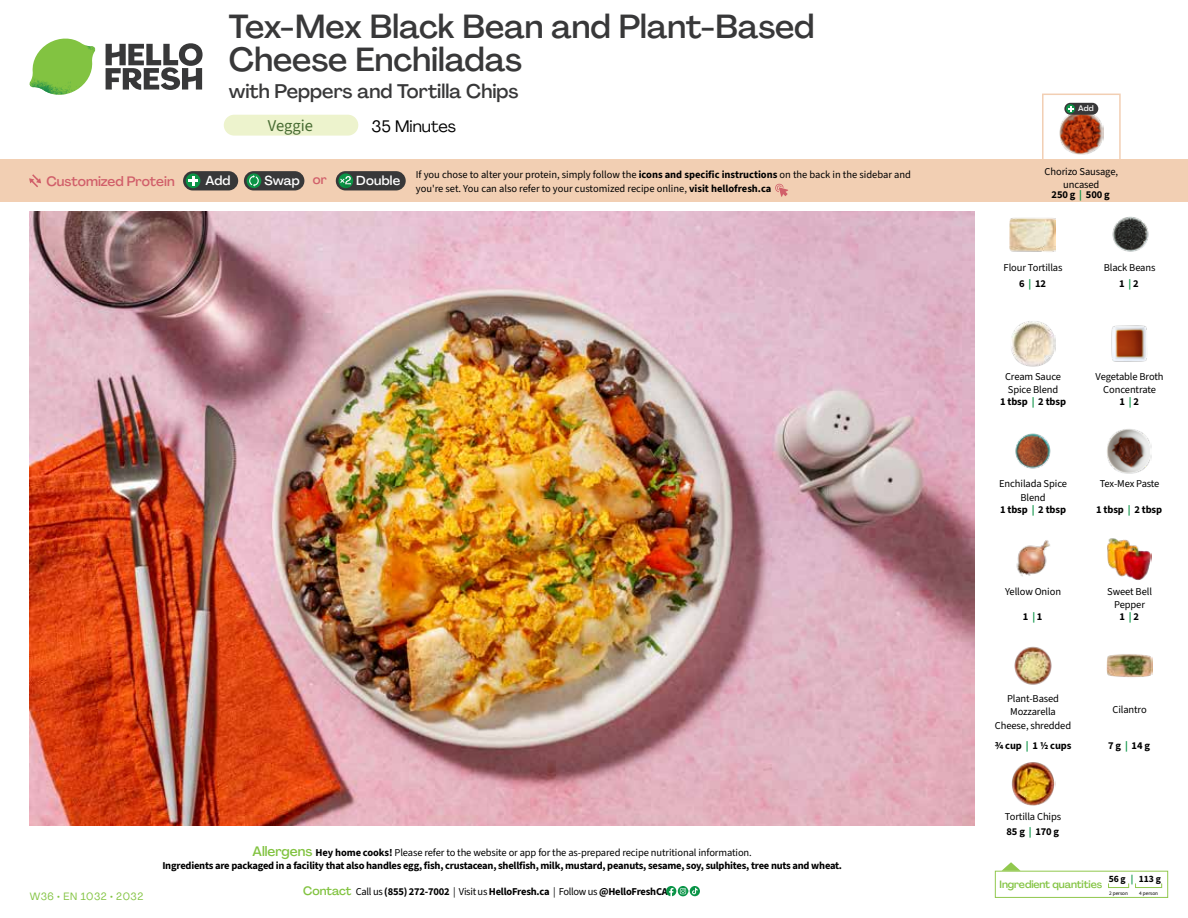
<style>
.page{position:relative;width:1188px;height:918px;background:#fff}
.page>*{position:absolute;margin:0;border:0;box-sizing:border-box;transform-origin:0 0}
.t1{font:500 33px/33px "Agrandir";color:#383839}
.t2{font:500 19.5px "Agrandir";color:#383839}
.t3{font:16.5px "Agrandir";color:#000}
.t4{font:16.5px "Source Sans 3";color:#476b32}
.t5{font:500 13.5px "Agrandir";color:#d15f6a}
.t6{font:500 12.9px "Agrandir";letter-spacing:.015em;color:#fff}
.t7{font:10.5px/13.5px "Source Sans 3";letter-spacing:-.01em;color:#000;text-align:center}
.t8{font:700 10.5px/13.5px "Source Sans 3";letter-spacing:-.02em;color:#000;text-align:center}
.t9{font:500 10.5px "Agrandir";letter-spacing:-.01em;color:#82c341}
.t10{font:10.5px "Agrandir";letter-spacing:.05em;color:#82c341}
.t11{font:700 9.6px "Source Sans 3";color:#000}
.t12{font:500 7.95px "Agrandir";color:#fff}
.t13{font:5.25px "Source Sans 3";letter-spacing:-.01em;color:#000}
.s1{color:#d15f6a}
.s2{color:#0b9446}
.s3{font-weight:700}
.s4{font-family:"Agrandir";font-weight:500;font-size:13.5px;color:#82c341}
.s5{font-weight:400}
.s6{font-family:"Agrandir";font-weight:500;font-size:12px;color:#82c341}
.s7{font-weight:700;color:#0b9446}
</style>
<div class="page">
<svg style="left:106px;top:43px;width:97px;height:47px"></svg>
<svg style="left:34px;top:39px;width:59px;height:38px"></svg>
<img style="left:65px;top:39px;width:30px;height:25px">
<img style="left:33px;top:60px;width:56px;height:10px">
<img style="left:29px;top:64px;width:58px;height:31px">
<img style="left:64px;top:70px;width:25px;height:24px">
<img style="left:30px;top:211px;width:945px;height:615px">
<svg style="left:690px;top:886px;width:10px;height:10px"></svg>
<svg style="left:666px;top:886px;width:32px;height:10px"></svg>
<svg style="left:1002px;top:862px;width:19px;height:9px"></svg>
<div style="left:995px;top:871px;width:173px;height:27px;border:1px solid #91c84e"></div>
<div style="left:1108px;top:883px;width:21px;height:5px;border:1px solid #91c84e"></div>
<div style="left:1135px;top:883px;width:27px;height:5px;border:1px solid #91c84e"></div>
<img style="left:1011px;top:321px;width:45px;height:45px">
<img style="left:1111px;top:325px;width:36px;height:37px">
<img style="left:1015px;top:433px;width:36px;height:36px">
<img style="left:1107px;top:429px;width:45px;height:45px">
<img style="left:1016px;top:540px;width:34px;height:37px">
<img style="left:1107px;top:538px;width:45px;height:42px">
<img style="left:1014px;top:646px;width:38px;height:39px">
<img style="left:1011px;top:762px;width:45px;height:44px">
<img style="left:1112px;top:216px;width:37px;height:36px">
<img style="left:1010px;top:218px;width:45px;height:34px">
<img style="left:1107px;top:654px;width:45px;height:24px">
<div style="left:0;top:160px;width:1188px;height:42px;background:#f2cfb3"></div>
<svg style="left:29px;top:174px;width:12px;height:13px"></svg>
<div style="left:336px;top:171px;width:70px;height:19px;background:#383839;border-radius:10px"></div>
<svg style="left:338px;top:173px;width:15px;height:15px"></svg>
<div style="left:341px;top:180px;width:11px;height:11px;background:#000;opacity:.35"></div>
<svg style="left:339px;top:176px;width:12px;height:8px"></svg>
<div style="left:244px;top:171px;width:60px;height:19px;background:#383839;border-radius:10px"></div>
<div style="left:247px;top:173px;width:14px;height:15px;background:#0b9446;border-radius:50%"></div>
<svg style="left:249px;top:175px;width:10px;height:12px"></svg>
<div style="left:183px;top:171px;width:55px;height:19px;background:#383839;border-radius:10px"></div>
<div style="left:186px;top:173px;width:14px;height:15px;background:#0b9446;border-radius:50%"></div>
<svg style="left:188px;top:176px;width:10px;height:10px"></svg>
<svg style="left:775px;top:183px;width:13px;height:14px"></svg>
<div style="left:1042px;top:94px;width:79px;height:69px;border:2px solid #f2cfb3"></div>
<img style="left:1060px;top:112px;width:43px;height:43px">
<div style="left:1064px;top:103px;width:34px;height:12px;background:#383839;border-radius:6px"></div>
<svg style="left:1066px;top:104px;width:9px;height:9px"></svg>
<svg style="left:1068px;top:106px;width:5px;height:6px"></svg>
<div style="left:224px;top:115px;width:134px;height:21px;background:#edf3cd;border-radius:10px"></div>
<h1 class="t1" style="left:229px;top:10px;width:587px">Tex-Mex Black Bean and Plant-Based<br>Cheese Enchiladas</h1>
<h2 class="t2" style="left:229px;top:79px;width:291px">with Peppers and Tortilla Chips</h2>
<h3 class="t3" style="left:372px;top:116px;width:86px">35 Minutes</h3>
<h3 class="t4" style="left:268px;top:115px;width:47px">Veggie</h3>
<p class="t12" style="left:1078px;top:104px;width:17px">Add</p>
<p class="t5" style="left:46px;top:173px;width:130px">Customized Protein</p>
<p class="t6" style="left:205px;top:172px;width:27px">Add</p>
<p class="t6" style="left:264px;top:172px;width:64px">Swap <span class="s1">or</span></p>
<p class="t6" style="left:356px;top:172px;width:45px">Double</p>
<p class="t7" style="left:1045px;top:164px;width:75px">Chorizo Sausage, uncased</p>
<p class="t8" style="left:1052px;top:188px;width:60px">250 g <span class="s2">|</span> 500 g</p>
<p class="t7" style="left:416px;top:168px;width:497px;text-align:left">If you chose to alter your protein, simply follow the <span class="s3">icons and specific instructions</span> on the back in the sidebar and you're set. You can also refer to your customized recipe online, <span class="s3">visit hellofresh.ca</span></p>
<p class="t10" style="left:30px;top:890px;width:115px">W36 • EN 1032 • 2032</p>
<p class="t8" style="left:162px;top:845px;width:681px"><span class="s4">Allergens</span> Hey home cooks! <span class="s5">Please refer to the website or app for the as-prepared recipe nutritional information.<br></span>Ingredients are packaged in a facility that also handles egg, fish, crustacean, shellfish, milk, mustard, peanuts, sesame, soy, sulphites, tree nuts and wheat.</p>
<p class="t8" style="left:303px;top:885px;width:366px"><span class="s6">Contact</span> <span class="s5">Call us</span> (855) 272-7002 <span class="s5">| Visit us</span> HelloFresh.ca <span class="s5">| Follow us</span> @HelloFreshCA</p>
<p class="t7" style="left:1004px;top:259px;width:60px;line-height:16.4px">Flour Tortillas<br><span class="s3">6</span> <span class="s7">|</span> <span class="s3">12</span></p>
<p class="t7" style="left:1104px;top:259px;width:53px;line-height:16.4px">Black Beans<br><span class="s3">1</span> <span class="s7">|</span> <span class="s3">2</span></p>
<p class="t7" style="left:1005px;top:370px;width:57px;text-align:left">Cream Sauce<br>Spice Blend</p>
<p class="t8" style="left:1000px;top:395px;width:67px">1 tbsp <span class="s2">|</span> 2 tbsp</p>
<p class="t7" style="left:1096px;top:370px;width:69px">Vegetable Broth<br>Concentrate</p>
<p class="t8" style="left:1119px;top:395px;width:21px">1 <span class="s2">|</span> 2</p>
<p class="t7" style="left:999px;top:477px;width:69px">Enchilada Spice<br>Blend</p>
<p class="t8" style="left:1000px;top:502px;width:67px">1 tbsp <span class="s2">|</span> 2 tbsp</p>
<p class="t7" style="left:1100px;top:477px;width:61px">Tex-Mex Paste</p>
<p class="t8" style="left:1096px;top:502px;width:67px">1 tbsp <span class="s2">|</span> 2 tbsp</p>
<p class="t7" style="left:1005px;top:584px;width:57px">Yellow Onion</p>
<p class="t8" style="left:1023px;top:610px;width:21px">1 <span class="s2">|</span> 1</p>
<p class="t7" style="left:1107px;top:584px;width:46px">Sweet Bell<br>Pepper</p>
<p class="t8" style="left:1119px;top:610px;width:21px">1 <span class="s2">|</span> 2</p>
<p class="t7" style="left:995px;top:692px;width:78px">Plant-Based<br>Mozzarella<br>Cheese, shredded</p>
<p class="t8" style="left:995px;top:738px;width:78px">3/4 cup <span class="s2">|</span> 1 1/2 cups</p>
<p class="t7" style="left:1005px;top:809px;width:58px;line-height:14.9px;text-align:left">Tortilla Chips<br><span class="s3">85 g</span> <span class="s7">|</span> <span class="s3">170 g</span></p>
<p class="t7" style="left:1112px;top:702px;width:36px">Cilantro</p>
<p class="t8" style="left:1108px;top:738px;width:43px">7 g <span class="s2">|</span> 14 g</p>
<p class="t11" style="left:1109px;top:872px;width:54px">56 g <span class="s2">|</span> 113 g</p>
<p class="t13" style="left:1109px;top:890px;width:20px">2 person</p>
<p class="t13" style="left:1139px;top:890px;width:20px">4 person</p>
<p class="t9" style="left:1000px;top:878px;width:104px">Ingredient quantities</p>
</div>
